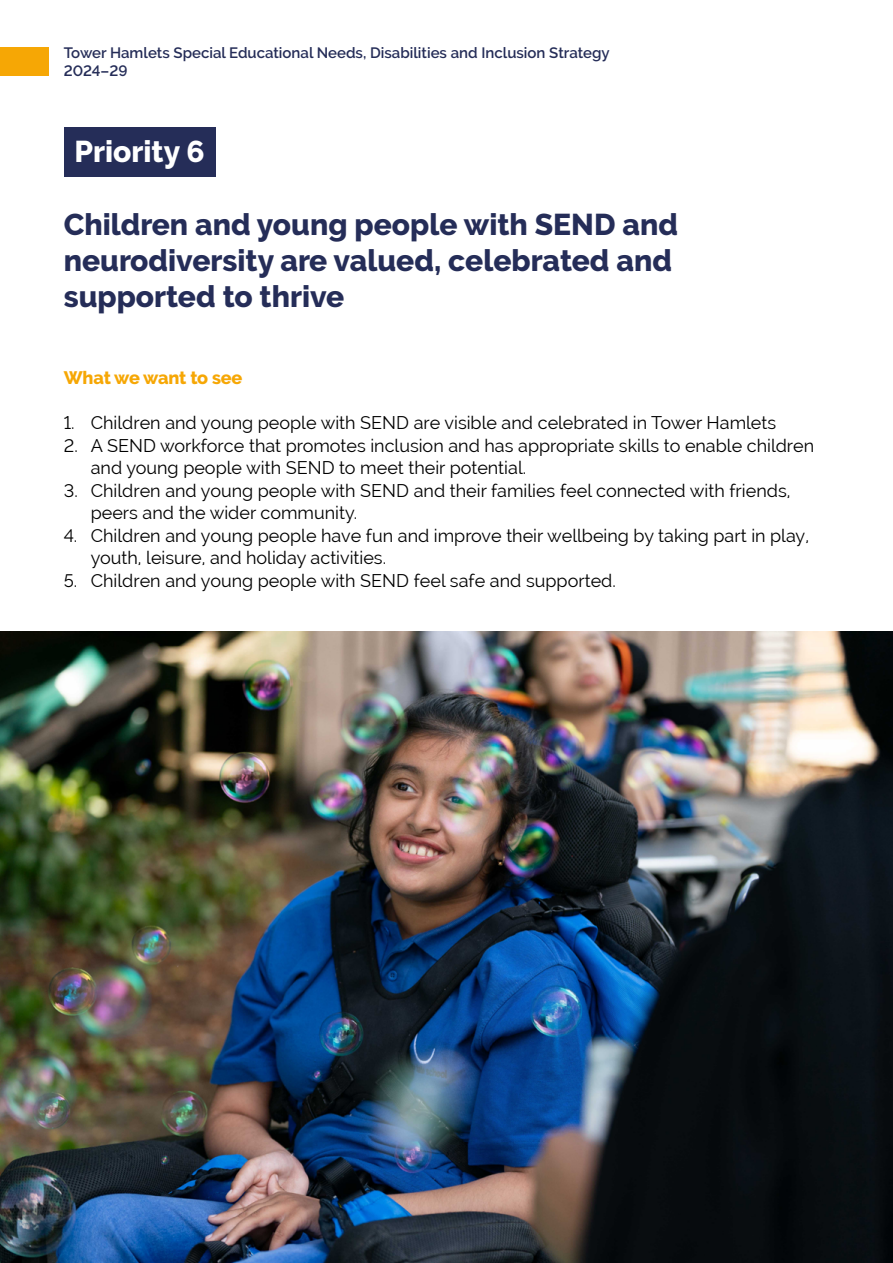
<style>
.page{position:relative;width:893px;height:1263px;background:#fff}
.page>*{position:absolute;margin:0;border:0;box-sizing:border-box;transform-origin:0 0}
.page_head{font:800 30px/36px "Raleway";color:#252d58}
.page_head-2{font:800 30px "Raleway";color:#fff}
.body{font:18px/22.5px "Raleway";color:#000}
.subhead{font:800 18px "Raleway";letter-spacing:-.01em;color:#f6a705}
.t1{font:600 15px/18px "Raleway";color:#252d58}
</style>
<div class="page">
<div style="left:0;top:47px;width:49px;height:29px;background:#f6a705"></div>
<div style="left:64px;top:128px;width:151px;height:49px;background:#252d58"></div>
<img style="left:0;top:631px;width:893px;height:632px">
<p class="t1" style="left:64px;top:44px;width:547px">Tower Hamlets Special Educational Needs, Disabilities and Inclusion Strategy<br>2024–29</p>
<p class="page_head-2" style="left:74px;top:134px;width:132px">Priority 6</p>
<p class="page_head" style="left:64px;top:207px;width:616px">Children and young people with SEND and neurodiversity are valued, celebrated and supported to thrive</p>
<p class="subhead" style="left:64px;top:367px;width:180px">What we want to see</p>
<p class="body" style="left:64px;top:411px;width:714px">1. Children and young people with SEND are visible and celebrated in Tower Hamlets</p>
<p class="body" style="left:91px;top:434px;width:725px;text-indent:-27px">2. A SEND workforce that promotes inclusion and has appropriate skills to enable children and young people with SEND to meet their potential.</p>
<p class="body" style="left:91px;top:479px;width:701px;text-indent:-27px">3. Children and young people with SEND and their families feel connected with friends, peers and the wider community.</p>
<p class="body" style="left:91px;top:524px;width:720px;text-indent:-27px">4. Children and young people have fun and improve their wellbeing by taking part in play, youth, leisure, and holiday activities.</p>
<p class="body" style="left:64px;top:569px;width:554px">5. Children and young people with SEND feel safe and supported.</p>
</div>
